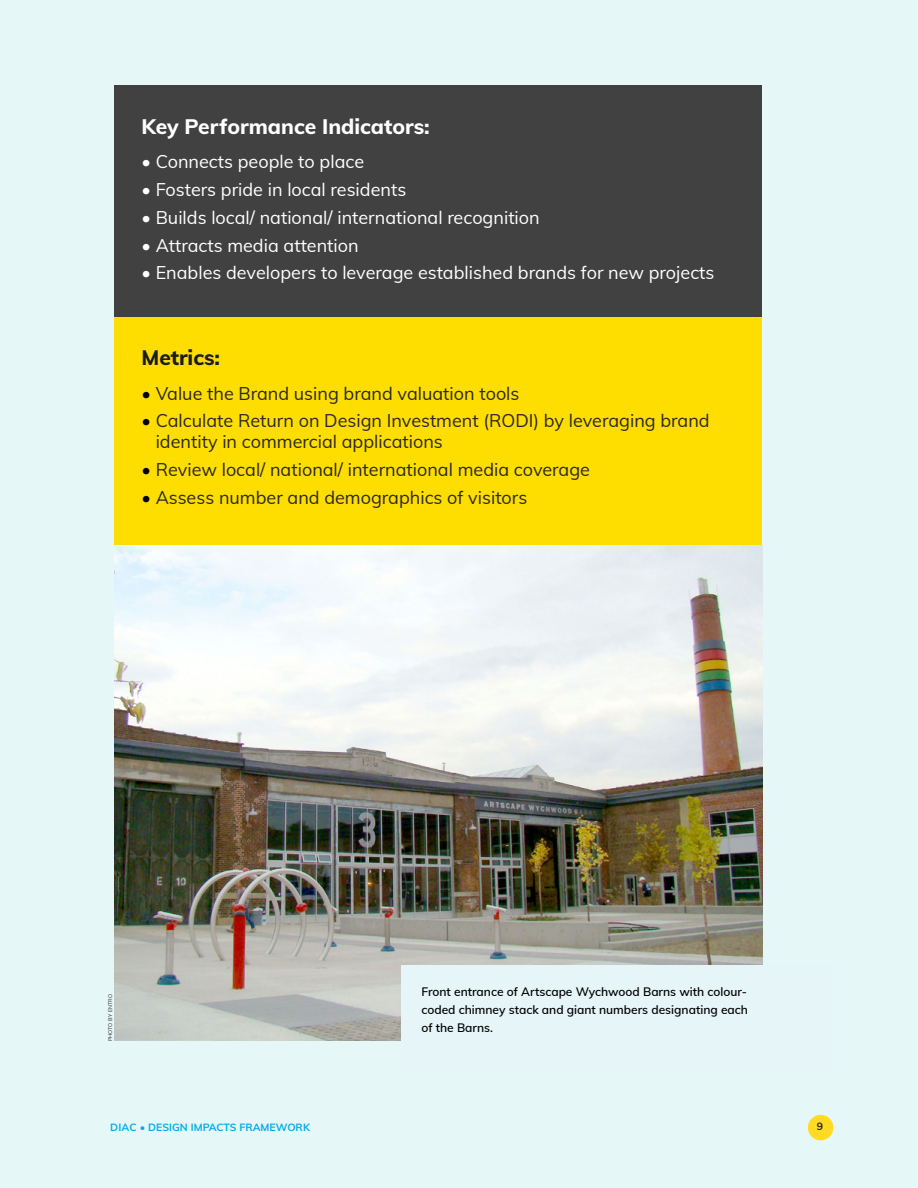
<style>
.page{position:relative;width:918px;height:1188px;background:#e6f7f8}
.page>*{position:absolute;margin:0;border:0;box-sizing:border-box;transform-origin:0 0}
.Headline_4EXbold{font:800 21px "Muli";color:#fff}
.Headline_4EXbold-2{font:800 21px "Muli";color:#191c20}
.Body_bullet_12_14{font:18px/21px "Muli";color:#292829}
.Body_bullet_12_14-2{font:18px "Muli";color:#fff}
.Captions{font:600 12px/18px "Muli";color:#000;text-align:justify}
.t1{font:700 10.5px "Muli";color:#00aeef}
.t2{font:700 10.5px "Muli";color:#292829}
.photocredit{font:5.25px "Muli";color:#292829}
.s1{color:#000}
</style>
<div class="page">
<div style="left:114px;top:86px;width:648px;height:231px;background:#424142"></div>
<div style="left:114px;top:317px;width:648px;height:232px;background:#fedd00"></div>
<img style="left:114px;top:546px;width:648px;height:494px">
<div style="left:401px;top:966px;width:432px;height:105px;background:#e6f5f7"></div>
<div style="left:808px;top:1115px;width:25px;height:25px;background:#ffdc23;border-radius:50%"></div>
<p class="Headline_4EXbold" style="left:141px;top:111px;width:290px">Key Performance Indicators:</p>
<p class="Body_bullet_12_14-2" style="left:141px;top:149px;width:224px">• Connects people to place</p>
<p class="Body_bullet_12_14-2" style="left:141px;top:177px;width:266px">• Fosters pride in local residents</p>
<p class="Body_bullet_12_14-2" style="left:141px;top:204px;width:400px">• Builds local/ national/ international recognition</p>
<p class="Body_bullet_12_14-2" style="left:141px;top:232px;width:219px">• Attracts media attention</p>
<p class="Body_bullet_12_14-2" style="left:141px;top:260px;width:575px">• Enables developers to leverage established brands for new projects</p>
<p class="Headline_4EXbold-2" style="left:141px;top:342px;width:80px">Metrics:</p>
<p class="Body_bullet_12_14" style="left:141px;top:382px;width:380px"><span class="s1">•</span> Value the Brand using brand valuation tools</p>
<p class="Body_bullet_12_14" style="left:156px;top:410px;width:556px;text-indent:-14px"><span class="s1">•</span> Calculate Return on Design Investment (RODI) by leveraging brand identity in commercial applications</p>
<p class="Body_bullet_12_14" style="left:141px;top:458px;width:450px"><span class="s1">•</span> Review local/ national/ international media coverage</p>
<p class="Body_bullet_12_14" style="left:141px;top:486px;width:387px"><span class="s1">•</span> Assess number and demographics of visitors</p>
<p class="photocredit" style="left:106px;top:1041px;width:48px;rotate:-90deg">photo by entro</p>
<h1 class="Captions" style="left:421px;top:982px;width:328px">Front entrance of Artscape Wychwood Barns with colour&shy;coded chimney stack and giant numbers designating each of the Barns.</h1>
<p class="t1" style="left:110px;top:1119px;width:201px">DIAC • DESIGN IMPACTS FRAMEWORK</p>
<p class="t2" style="left:817px;top:1118px;width:8px">9</p>
</div>
